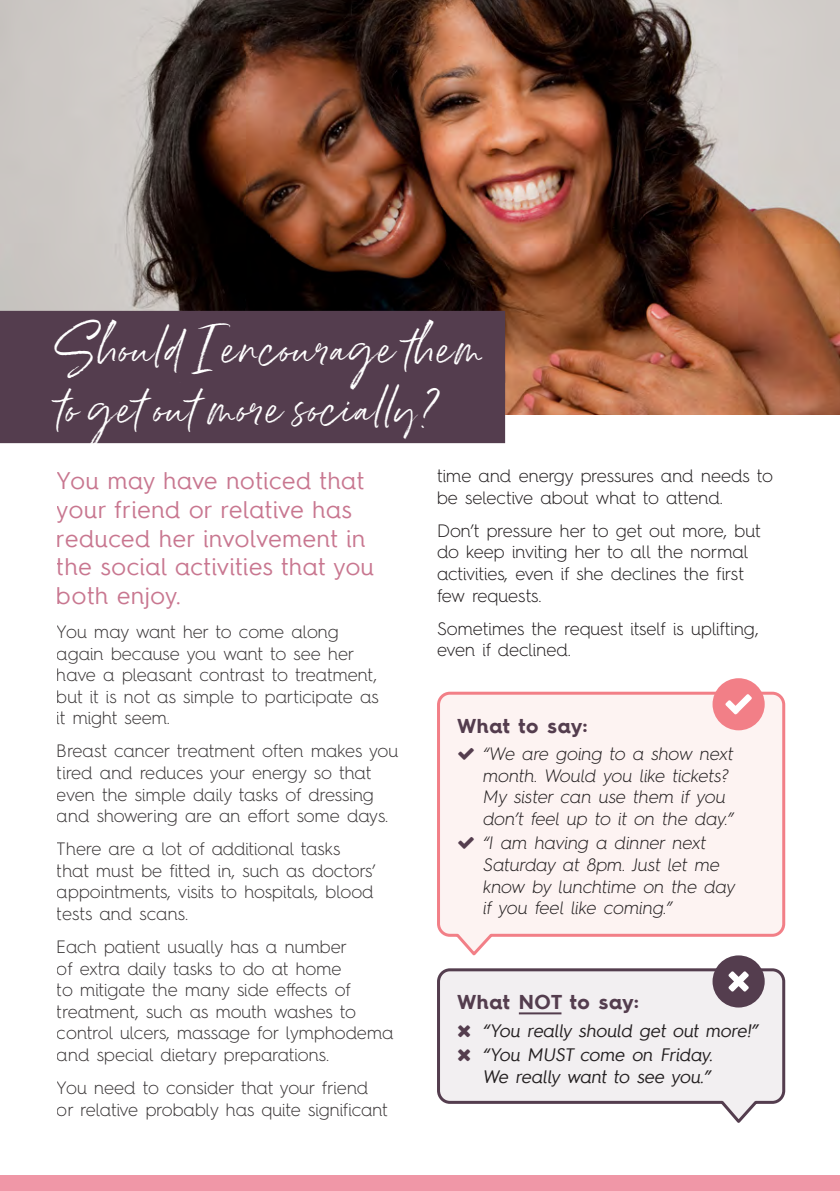
<style>
.page{position:relative;width:840px;height:1191px;background:#fff}
.page>*{position:absolute;margin:0;border:0;box-sizing:border-box;transform-origin:0 0}
.Heading_Script_on_Pu{font:40px "Belluga";letter-spacing:.03em;color:#fff}
.t1{font:24px/28.8px "Hurme Geometric Sans 4 W00";letter-spacing:.025em;color:#c26783}
.t2{font:700 20px "Hurme Geometric Sans 4 W00";letter-spacing:.025em;color:#543d4e}
.t3{font:300 18px/21.6px "Hurme Geometric Sans 4 W00";letter-spacing:-.005em;color:#231f20}
.t4{font:18px/21.6px "Hurme Geometric Sans 4 W00";color:#231f20}
</style>
<div class="page">
<div style="left:0;top:1175px;width:839px;height:16px;background:#f097a7"></div>
<img style="left:0;top:0;width:839px;height:414px">
<div style="left:0;top:311px;width:505px;height:72px;background:#543d4e"></div>
<div style="left:0;top:371px;width:505px;height:72px;background:#543d4e"></div>
<svg style="left:437px;top:967px;width:349px;height:156px"></svg>
<div style="left:712px;top:955px;width:52px;height:52px;background:#543d4e;border-radius:50%"></div>
<svg style="left:728px;top:971px;width:20px;height:20px"></svg>
<svg style="left:437px;top:690px;width:349px;height:268px"></svg>
<div style="left:712px;top:678px;width:52px;height:52px;background:#f27f87;border-radius:50%"></div>
<svg style="left:725px;top:694px;width:26px;height:20px"></svg>
<svg style="left:458px;top:1025px;width:12px;height:11px"></svg>
<svg style="left:458px;top:1049px;width:12px;height:12px"></svg>
<svg style="left:458px;top:748px;width:15px;height:12px"></svg>
<svg style="left:458px;top:837px;width:15px;height:12px"></svg>
<p class="Heading_Script_on_Pu" style="left:57px;top:325px;width:427px">Should Iencourage them</p>
<p class="Heading_Script_on_Pu" style="left:57px;top:385px;width:381px">to get out more socially?</p>
<p class="t3" style="left:437px;top:465px;width:337px">time and energy pressures and needs to be selective about what to attend.</p>
<p class="t3" style="left:437px;top:519px;width:325px">Don’t pressure her to get out more, but do keep inviting her to all the normal activities, even if she declines the first few requests.</p>
<p class="t3" style="left:437px;top:617px;width:323px">Sometimes the request itself is uplifting, even if declined.</p>
<h2 class="t1" style="left:57px;top:465px;width:319px">You may have noticed that your friend or relative has reduced her involvement in the social activities that you both enjoy.</h2>
<p class="t3" style="left:57px;top:620px;width:323px">You may want her to come along again because you want to see her have a pleasant contrast to treatment, but it is not as simple to participate as it might seem.</p>
<p class="t3" style="left:57px;top:740px;width:343px">Breast cancer treatment often makes you tired and reduces your energy so that even the simple daily tasks of dressing and showering are an effort some days.</p>
<p class="t3" style="left:57px;top:837px;width:320px">There are a lot of additional tasks that must be fitted in, such as doctors’ appointments, visits to hospitals, blood tests and scans.</p>
<p class="t3" style="left:57px;top:935px;width:338px">Each patient usually has a number<br>of extra daily tasks to do at home<br>to mitigate the many side effects of treatment, such as mouth washes to control ulcers, massage for lymphodema and special dietary preparations.</p>
<p class="t3" style="left:57px;top:1076px;width:332px">You need to consider that your friend or relative probably has quite significant</p>
<p class="t2" style="left:457px;top:711px;width:132px">What to say:</p>
<p class="t3" style="left:482px;top:742px;width:255px">“We are going to a show next month. Would you like tickets?<br>My sister can use them if you don’t feel up to it on the day.”</p>
<p class="t3" style="left:482px;top:832px;width:257px">“I am having a dinner next<br>Saturday at 8pm. Just let me know by lunchtime on the day if you feel like coming.”</p>
<p class="t2" style="left:457px;top:988px;width:183px">What NOT to say:</p>
<p class="t4" style="left:482px;top:1019px;width:280px">“You really should get out more!”</p>
<p class="t4" style="left:482px;top:1043px;width:235px">“You MUST come on Friday.<br>We really want to see you.”</p>
</div>
